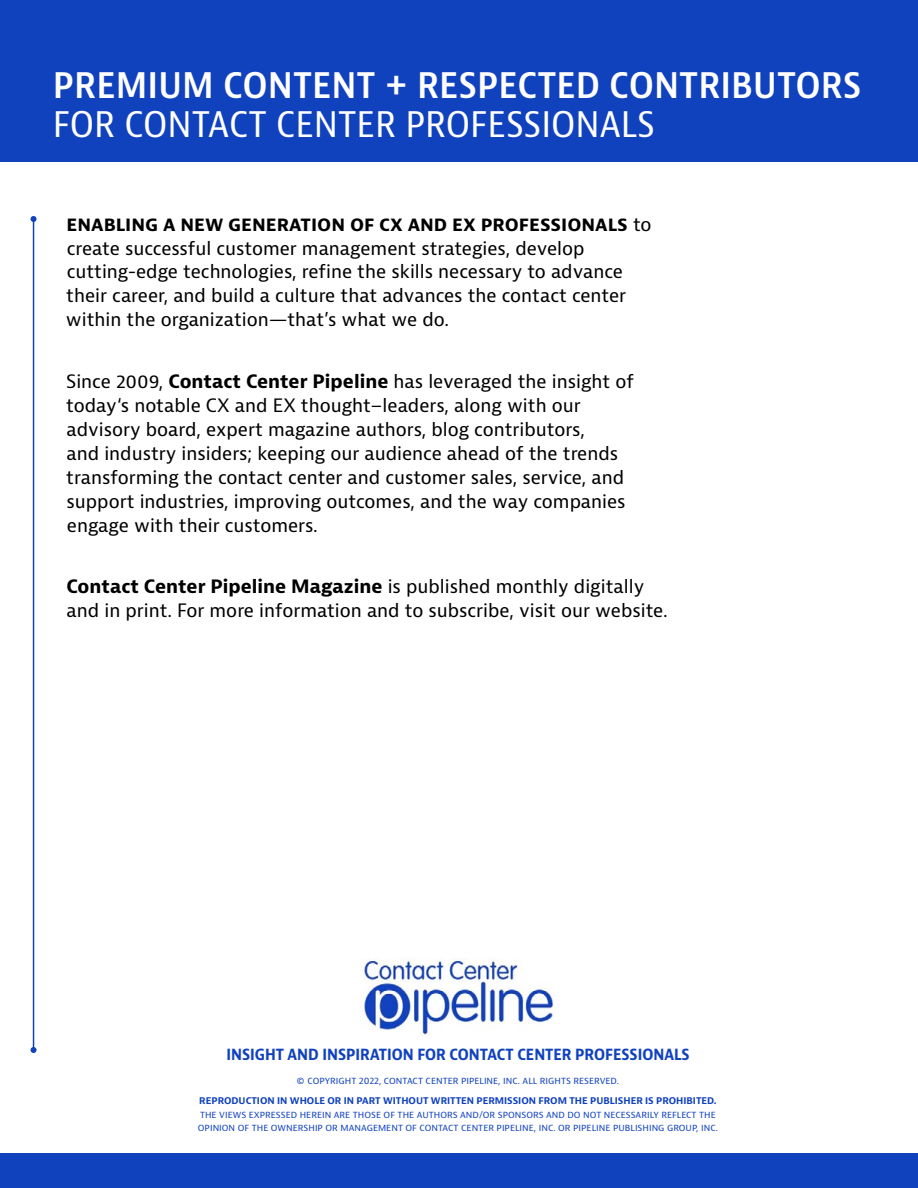
<style>
.page{position:relative;width:918px;height:1188px;background:#fff}
.page>*{position:absolute;margin:0;border:0;box-sizing:border-box;transform-origin:0 0}
.t1{font:600 condensed 37.5px "Bernina Sans";color:#fff}
.t2{font:condensed 37.5px "Bernina Sans";color:#fff}
.t3{font:18px/24px "Bernina Sans";color:#000}
.t4{font:700 condensed 15px "Bernina Sans";color:#1142be}
.t5{font:9px/13.5px "Bernina Sans";color:#1142be}
.t6{font:700 9px "Bernina Sans";color:#1142be}
.s1{font-weight:700}
</style>
<div class="page">
<div style="left:0;top:1153px;width:918px;height:35px;background:#1142be"></div>
<div style="left:0;top:0;width:918px;height:162px;background:#1142be"></div>
<hr style="left:33px;top:219px;width:1px;height:831px;background:#1142be">
<svg style="left:31px;top:216px;width:6px;height:6px"></svg>
<svg style="left:31px;top:1047px;width:6px;height:6px"></svg>
<img style="left:362px;top:958px;width:191px;height:78px">
<h1 class="t1" style="left:53px;top:60px;width:810px">PREMIUM CONTENT + RESPECTED CONTRIBUTORS</h1>
<h1 class="t2" style="left:53px;top:99px;width:604px">FOR CONTACT CENTER PROFESSIONALS</h1>
<p class="t3" style="left:66px;top:212px;width:587px"><span class="s1">ENABLING A NEW GENERATION OF CX AND EX PROFESSIONALS</span> to create successful customer management strategies, develop cutting-edge technologies, refine the skills necessary to advance their career, and build a culture that advances the contact center within the organization—that’s what we do.</p>
<p class="t3" style="left:66px;top:370px;width:570px">Since 2009, <span class="s1">Contact Center Pipeline</span> has leveraged the insight of today‘s notable CX and EX thought–leaders, along with our advisory board, expert magazine authors, blog contributors,<br>and industry insiders; keeping our audience ahead of the trends transforming the contact center and customer sales, service, and support industries, improving outcomes, and the way companies engage with their customers.</p>
<p class="t3" style="left:67px;top:575px;width:603px"><span class="s1">Contact Center Pipeline Magazine</span> is published monthly digitally and in print. For more information and to subscribe, visit our website.</p>
<p class="t4" style="left:226px;top:1045px;width:465px">INSIGHT AND INSPIRATION FOR CONTACT CENTER PROFESSIONALS</p>
<p class="t5" style="left:297px;top:1074px;width:324px">© COPYRIGHT 2022, CONTACT CENTER PIPELINE, INC. ALL RIGHTS RESERVED.</p>
<p class="t6" style="left:199px;top:1095px;width:519px">REPRODUCTION IN WHOLE OR IN PART WITHOUT WRITTEN PERMISSION FROM THE PUBLISHER IS PROHIBITED.</p>
<p class="t5" style="left:198px;top:1108px;width:522px">THE VIEWS EXPRESSED HEREIN ARE THOSE OF THE AUTHORS AND/OR SPONSORS AND DO NOT NECESSARILY REFLECT THE<br>OPINION OF THE OWNERSHIP OR MANAGEMENT OF CONTACT CENTER PIPELINE, INC. OR PIPELINE PUBLISHING GROUP, INC.</p>
</div>
